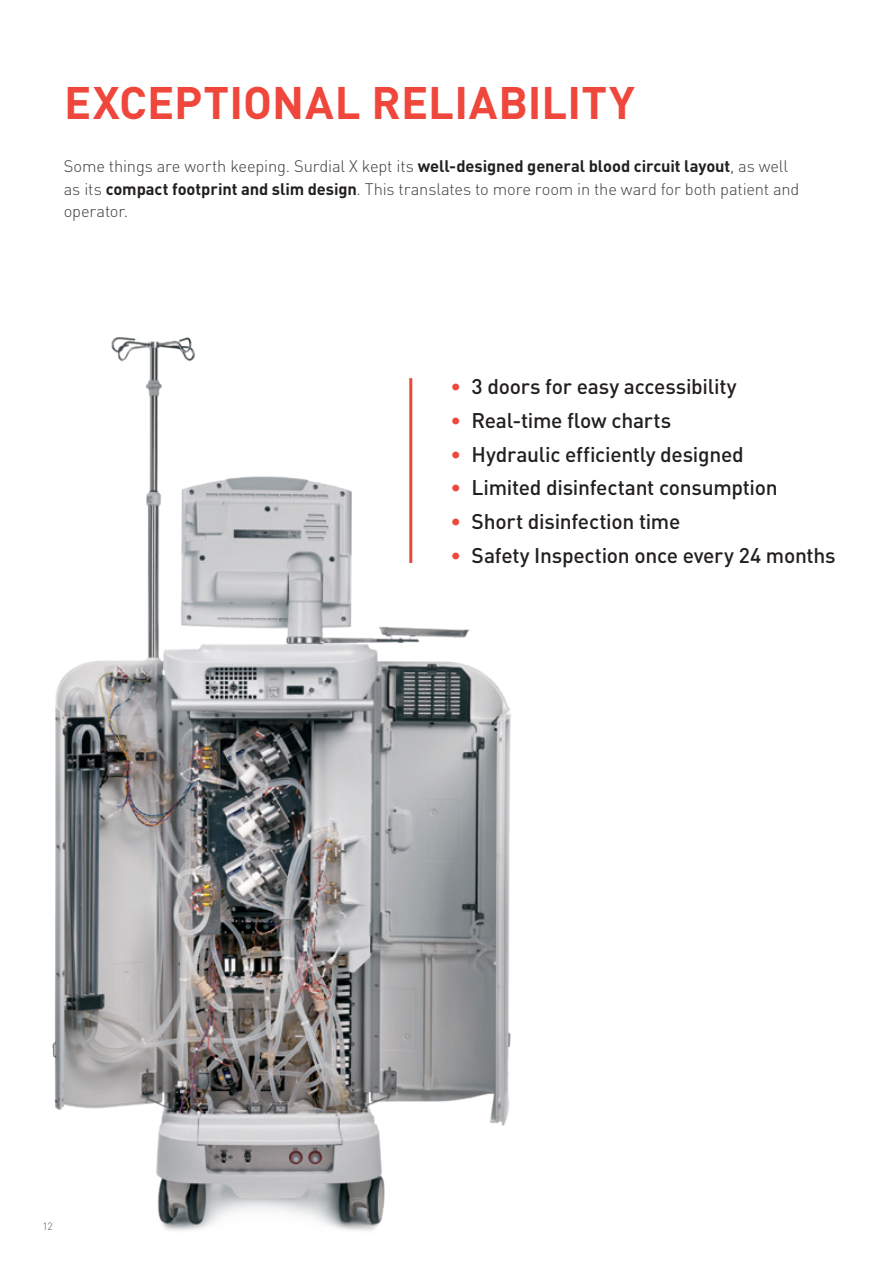
<style>
.page{position:relative;width:893px;height:1263px;background:#fff}
.page>*{position:absolute;margin:0;border:0;box-sizing:border-box;transform-origin:0 0}
.t1{font:700 45px "DIN Pro";letter-spacing:.005em;color:#ef473c}
.t2{font:500 21px "DIN Pro";letter-spacing:-.015em;color:#231f20}
.t3{font:300 16.5px/22.5px "DIN Pro";letter-spacing:-.01em;color:#3e3e3f}
.t4{font:300 10.5px "DIN Pro";color:#57585a}
.s1{font-weight:700;color:#231f20}
.s2{color:#ef473c}
</style>
<div class="page">
<img style="left:52px;top:337px;width:459px;height:894px">
<hr style="left:409px;top:378px;width:3px;height:185px;background:#ef473c">
<h1 class="t1" style="left:64px;top:66px;width:573px">EXCEPTIONAL RELIABILITY</h1>
<p class="t3" style="left:64px;top:153px;width:737px">Some things are worth keeping. Surdial X kept its <span class="s1">well-designed general blood circuit layout</span>, as well as its <span class="s1">compact footprint and slim design</span>. This translates to more room in the ward for both patient and operator.</p>
<p class="t2" style="left:450px;top:370px;width:288px"><span class="s2">•</span> 3 doors for easy accessibility</p>
<p class="t2" style="left:450px;top:403px;width:222px"><span class="s2">•</span> Real-time flow charts</p>
<p class="t2" style="left:450px;top:437px;width:295px"><span class="s2">•</span> Hydraulic efficiently designed</p>
<p class="t2" style="left:450px;top:471px;width:329px"><span class="s2">•</span> Limited disinfectant consumption</p>
<p class="t2" style="left:450px;top:505px;width:232px"><span class="s2">•</span> Short disinfection time</p>
<p class="t2" style="left:450px;top:538px;width:387px"><span class="s2">•</span> Safety Inspection once every 24 months</p>
<p class="t4" style="left:43px;top:1218px;width:12px">12</p>
</div>
